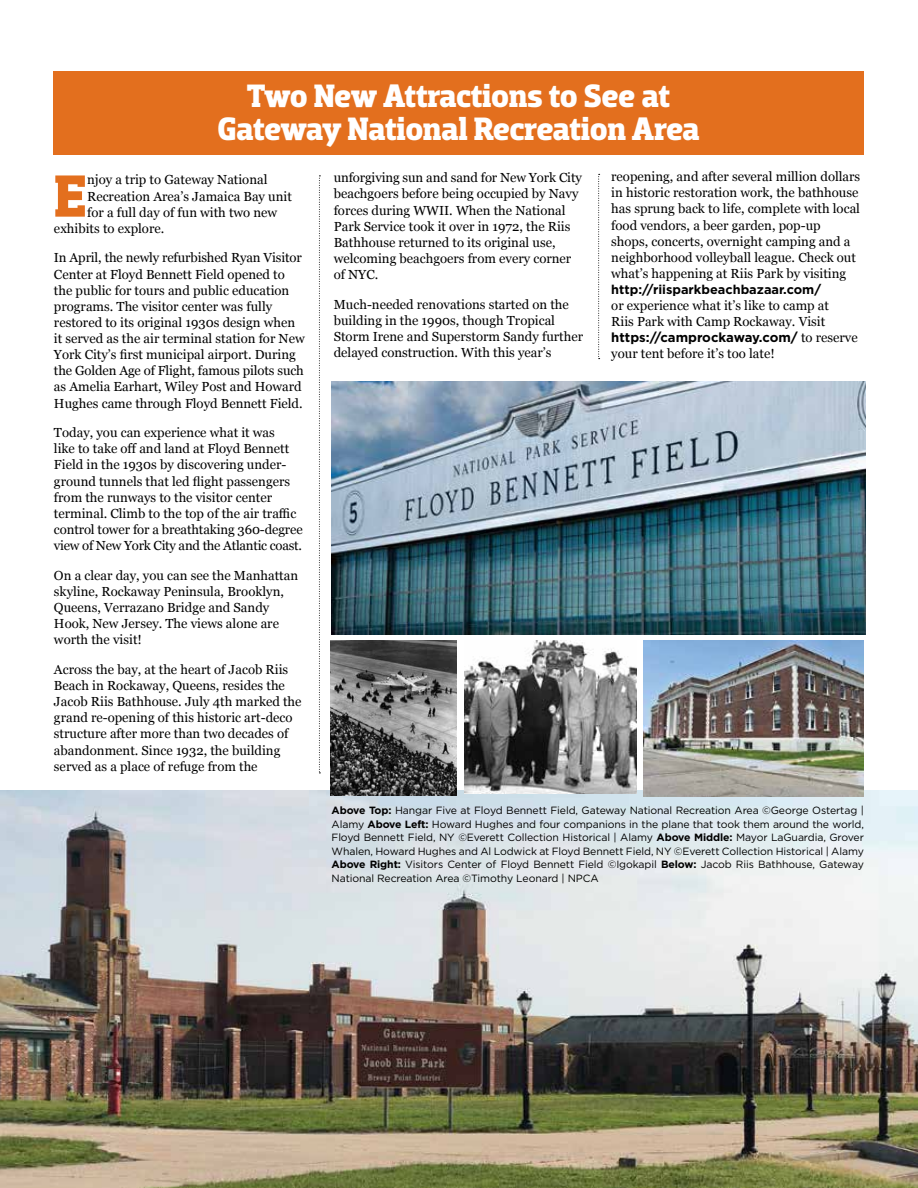
<style>
.page{position:relative;width:918px;height:1188px;background:#fff}
.page>*{position:absolute;margin:0;border:0;box-sizing:border-box;transform-origin:0 0}
.t1{font:700 60.6px "Dobra Slab";color:#e36f1e}
.t2{font:700 33px/33px "Dobra Slab";letter-spacing:-.015em;color:#fff;text-align:center}
.t3{font:13.2px/16.2px "Georgia";color:#000}
.t4{font:700 13.2px "Gotham";color:#000}
.t5{font:700 12.75px "Gotham";color:#000}
.t6{font:10.5px/13.5px "Gotham";letter-spacing:-.01em;color:#000;text-align:justify}
.s1{font-family:"Georgia";font-weight:400}
.s2{font-weight:700}
</style>
<div class="page">
<img style="left:332px;top:381px;width:534px;height:253px">
<img style="left:0;top:791px;width:918px;height:397px">
<svg style="left:319px;top:176px;width:1px;height:598px"></svg>
<svg style="left:598px;top:174px;width:2px;height:185px"></svg>
<img style="left:464px;top:641px;width:172px;height:153px">
<img style="left:331px;top:640px;width:125px;height:155px">
<img style="left:644px;top:640px;width:220px;height:157px">
<div style="left:53px;top:71px;width:811px;height:83px;background:#e36f1e"></div>
<h2 class="t2" style="left:217px;top:80px;width:484px">Two New Attractions to See at<br>Gateway National Recreation Area</h2>
<h1 class="t1" style="left:54px;top:161px;width:35px">E</h1>
<p class="t3" style="left:87px;top:171px;width:182px">njoy a trip to Gateway National</p>
<p class="t3" style="left:87px;top:187px;width:206px">Recreation Area’s Jamaica Bay unit</p>
<p class="t3" style="left:87px;top:203px;width:192px">for a full day of fun with two new</p>
<p class="t3" style="left:54px;top:220px;width:112px">exhibits to explore.</p>
<p class="t3" style="left:54px;top:249px;width:252px">In April, the newly refurbished Ryan Visitor Center at Floyd Bennett Field opened to the public for tours and public education programs. The visitor center was fully restored to its original 1930s design when it served as the air terminal station for New York City’s first municipal airport. During the Golden Age of Flight, famous pilots such as Amelia Earhart, Wiley Post and Howard Hughes came through Floyd Bennett Field.</p>
<p class="t3" style="left:54px;top:424px;width:250px">Today, you can experience what it was<br>like to take off and land at Floyd Bennett Field in the 1930s by discovering under&shy;ground tunnels that led flight passengers from the runways to the visitor center terminal. Climb to the top of the air traffic control tower for a breathtaking 360-degree view of New York City and the Atlantic coast.</p>
<p class="t3" style="left:54px;top:567px;width:246px">On a clear day, you can see the Manhattan skyline, Rockaway Peninsula, Brooklyn, Queens, Verrazano Bridge and Sandy Hook, New Jersey. The views alone are worth the visit!</p>
<p class="t3" style="left:54px;top:661px;width:249px">Across the bay, at the heart of Jacob Riis Beach in Rockaway, Queens, resides the Jacob Riis Bathhouse. July 4th marked the grand re-opening of this historic art-deco structure after more than two decades of abandonment. Since 1932, the building served as a place of refuge from the</p>
<p class="t3" style="left:334px;top:169px;width:250px">unforgiving sun and sand for New York City beachgoers before being occupied by Navy forces during WWII. When the National Park Service took it over in 1972, the Riis Bathhouse returned to its original use, welcoming beachgoers from every corner of NYC.</p>
<p class="t3" style="left:334px;top:296px;width:251px">Much-needed renovations started on the building in the 1990s, though Tropical Storm Irene and Superstorm Sandy further delayed construction. With this year’s</p>
<p class="t3" style="left:611px;top:168px;width:251px">reopening, and after several million dollars in historic restoration work, the bathhouse has sprung back to life, complete with local food vendors, a beer garden, pop-up shops, concerts, overnight camping and a neighborhood volleyball league. Check out what’s happening at Riis Park by visiting</p>
<p class="t5" style="left:611px;top:282px;width:211px">http://riisparkbeachbazaar.com/</p>
<p class="t3" style="left:611px;top:297px;width:219px">or experience what it’s like to camp at<br>Riis Park with Camp Rockaway. Visit</p>
<p class="t4" style="left:611px;top:330px;width:248px">https://camprockaway.com/ <span class="s1">to reserve</span></p>
<p class="t3" style="left:611px;top:345px;width:165px">your tent before it’s too late!</p>
<p class="t6" style="left:332px;top:804px;width:534px"><span class="s2">Above Top:</span> Hangar Five at Floyd Bennett Field, Gateway National Recreation Area ©George Ostertag | Alamy <span class="s2">Above Left:</span> Howard Hughes and four companions in the plane that took them around the world, Floyd Bennett Field, NY ©Everett Collection Historical | Alamy <span class="s2">Above Middle:</span> Mayor LaGuardia, Grover Whalen, Howard Hughes and Al Lodwick at Floyd Bennett Field, NY ©Everett Collection Historical | Alamy <span class="s2">Above Right:</span> Visitors Center of Floyd Bennett Field ©Igokapil <span class="s2">Below:</span> Jacob Riis Bathhouse, Gateway National Recreation Area ©Timothy Leonard | NPCA</p>
</div>
